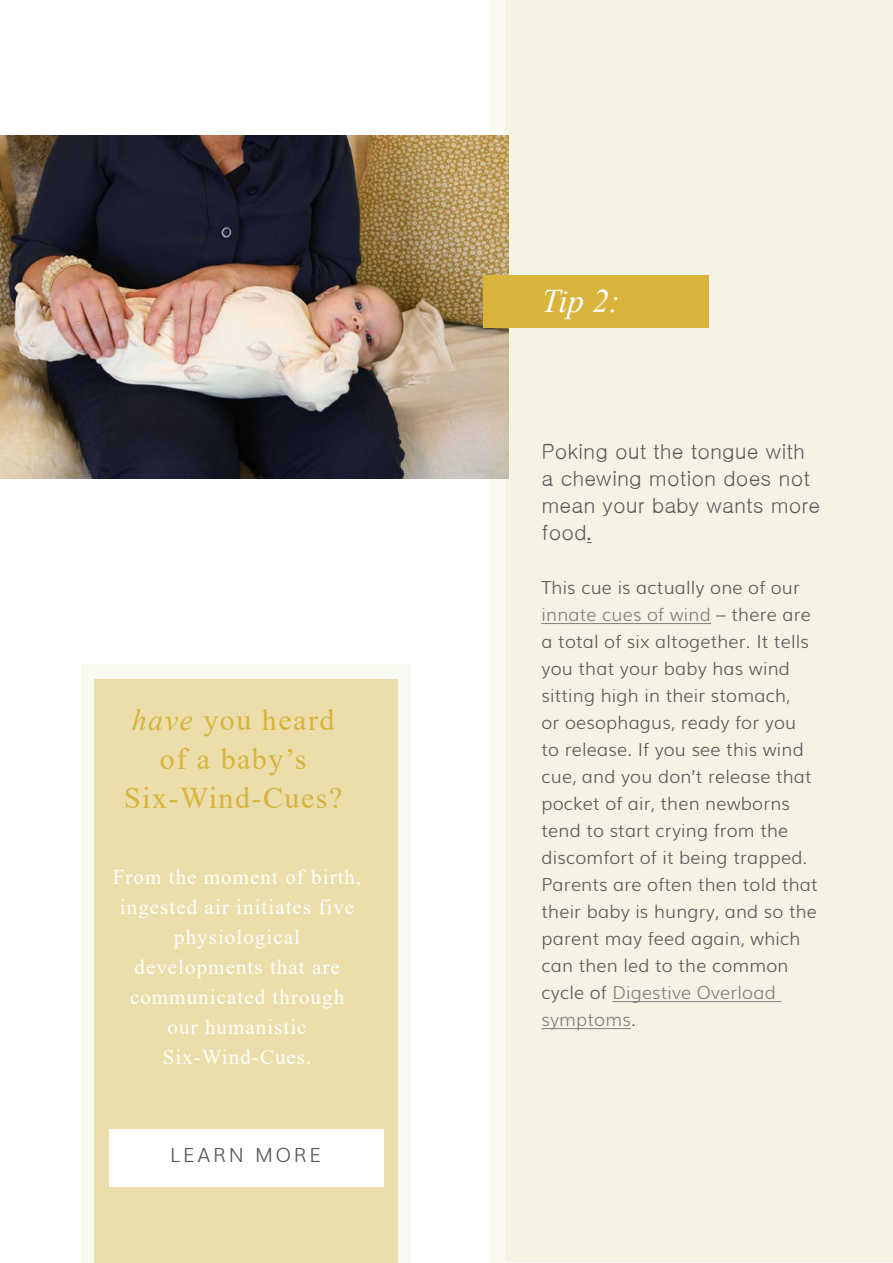
<style>
.page{position:relative;width:893px;height:1263px;background:#fff}
.page>*{position:absolute;margin:0;border:0;box-sizing:border-box;transform-origin:0 0}
.t1{font:italic 33px "Times New Roman";color:#fff}
.t2{font:30px/39px "Times New Roman";letter-spacing:.05em;color:#d8b43c;text-align:center}
.t3{font:21px/30px "Times New Roman";letter-spacing:.05em;color:#fff;text-align:center}
.t4{font:21px/27px "Gulim";color:#5b5a5b}
.t5{font:300 19.5px "Muli";letter-spacing:.14em;color:#58585a}
.t6{font:300 18px/27px "Muli";letter-spacing:.01em;color:#5b5a5b}
.s1{font-style:italic}
.s2{font-family:"Muli";font-weight:600;font-size:18px}
.s3{color:#7f8080}
</style>
<div class="page">
<img style="left:0;top:135px;width:489px;height:343px">
<div style="left:489px;top:0;width:404px;height:1263px;background:#f5f4e4"></div>
<hr style="left:542px;top:623px;width:169px;height:1px;background:#7f8080">
<hr style="left:612px;top:1001px;width:169px;height:1px;background:#7f8080">
<hr style="left:542px;top:1028px;width:89px;height:1px;background:#7f8080">
<div style="left:484px;top:275px;width:225px;height:53px;background:#d8b43c"></div>
<div style="left:81px;top:664px;width:329px;height:599px;background:#f8f9f0"></div>
<div style="left:94px;top:679px;width:303px;height:584px;background:#ebdeaa"></div>
<div style="left:109px;top:1129px;width:275px;height:58px;background:#fff"></div>
<h2 class="t2" style="left:124px;top:699px;width:220px"><span class="s1">have</span> you heard of a baby’s<br>Six-Wind-Cues?</h2>
<p class="t3" style="left:113px;top:861px;width:250px">From the moment of birth, ingested air initiates five physiological developments that are communicated through our humanistic<br>Six-Wind-Cues.</p>
<p class="t5" style="left:170px;top:1139px;width:152px">LEARN MORE</p>
<h1 class="t1" style="left:542px;top:279px;width:79px">Tip 2:</h1>
<p class="t4" style="left:542px;top:438px;width:280px">Poking out the tongue with a chewing motion does not mean your baby wants more food<span class="s2">.</span></p>
<p class="t6" style="left:541px;top:572px;width:278px">This cue is actually one of our <span class="s3">innate cues of wind</span> – there are a total of six altogether. It tells you that your baby has wind sitting high in their stomach,<br>or oesophagus, ready for you to release. If you see this wind cue, and you don’t release that pocket of air, then newborns tend to start crying from the discomfort of it being trapped.<br>Parents are often then told that their baby is hungry, and so the parent may feed again, which can then led to the common cycle of <span class="s3">Digestive Overload symptoms</span>.</p>
</div>
